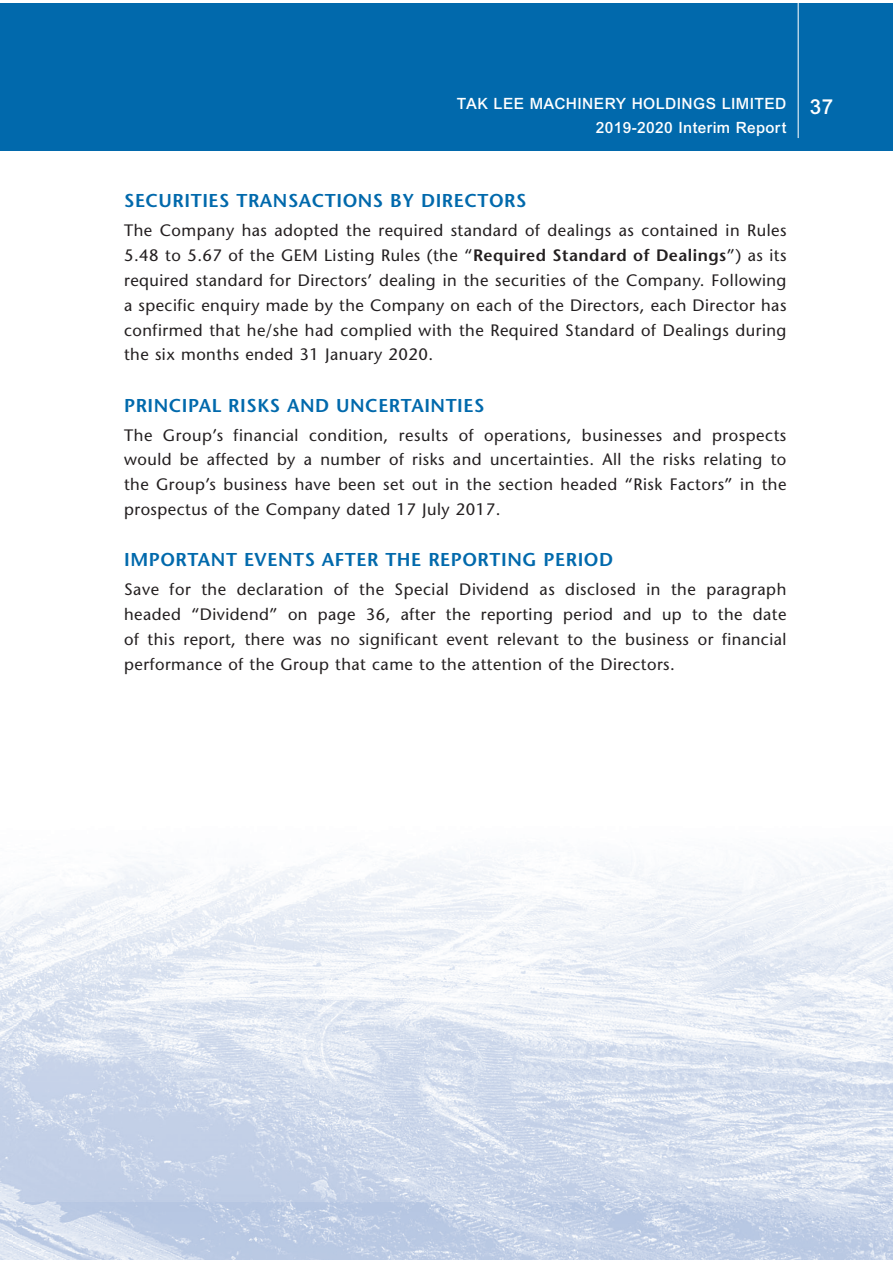
<style>
.page{position:relative;width:893px;height:1263px;background:#fff}
.page>*{position:absolute;margin:0;border:0;box-sizing:border-box;transform-origin:0 0}
.t1{font:500 20.7px "Arial MT Std";color:#fff}
.t2{font:600 18.6px "Stone Sans Std";letter-spacing:.03em;color:#0169ac}
.t3{font:500 16.5px/24.8px "Stone Sans Std";letter-spacing:.03em;color:#231f20;text-align:justify}
.t4{font:500 15.45px/24.2px "Arial MT Std";letter-spacing:.03em;color:#fff;text-align:right}
.s1{font-weight:600}
</style>
<div class="page">
<img style="left:0;top:3px;width:893px;height:1257px">
<div style="left:0;top:3px;width:12px;height:148px;background:#0169ac"></div>
<div style="left:13px;top:3px;width:880px;height:148px;background:#0169ac"></div>
<hr style="left:798px;top:3px;width:1px;height:135px;background:#fff">
<p class="t4" style="left:457px;top:91px;width:331px">TAK LEE MACHINERY HOLDINGS LIMITED<br>2019-2020 Interim Report</p>
<p class="t1" style="left:810px;top:95px;width:25px">37</p>
<p class="t2" style="left:124px;top:192px;width:404px">SECURITIES TRANSACTIONS BY DIRECTORS</p>
<p class="t3" style="left:124px;top:219px;width:664px">The Company has adopted the required standard of dealings as contained in Rules 5.48 to 5.67 of the GEM Listing Rules (the “<span class="s1">Required Standard of Dealings</span>”) as its required standard for Directors’ dealing in the securities of the Company. Following a specific enquiry made by the Company on each of the Directors, each Director has confirmed that he/she had complied with the Required Standard of Dealings during the six months ended 31 January 2020.</p>
<p class="t2" style="left:124px;top:396px;width:362px">PRINCIPAL RISKS AND UNCERTAINTIES</p>
<p class="t3" style="left:124px;top:423px;width:664px">The Group’s financial condition, results of operations, businesses and prospects would be affected by a number of risks and uncertainties. All the risks relating to the Group’s business have been set out in the section headed “Risk Factors” in the prospectus of the Company dated 17 July 2017.</p>
<p class="t2" style="left:124px;top:551px;width:490px">IMPORTANT EVENTS AFTER THE REPORTING PERIOD</p>
<p class="t3" style="left:124px;top:578px;width:664px">Save for the declaration of the Special Dividend as disclosed in the paragraph headed “Dividend” on page 36, after the reporting period and up to the date of this report, there was no significant event relevant to the business or financial performance of the Group that came to the attention of the Directors.</p>
</div>
